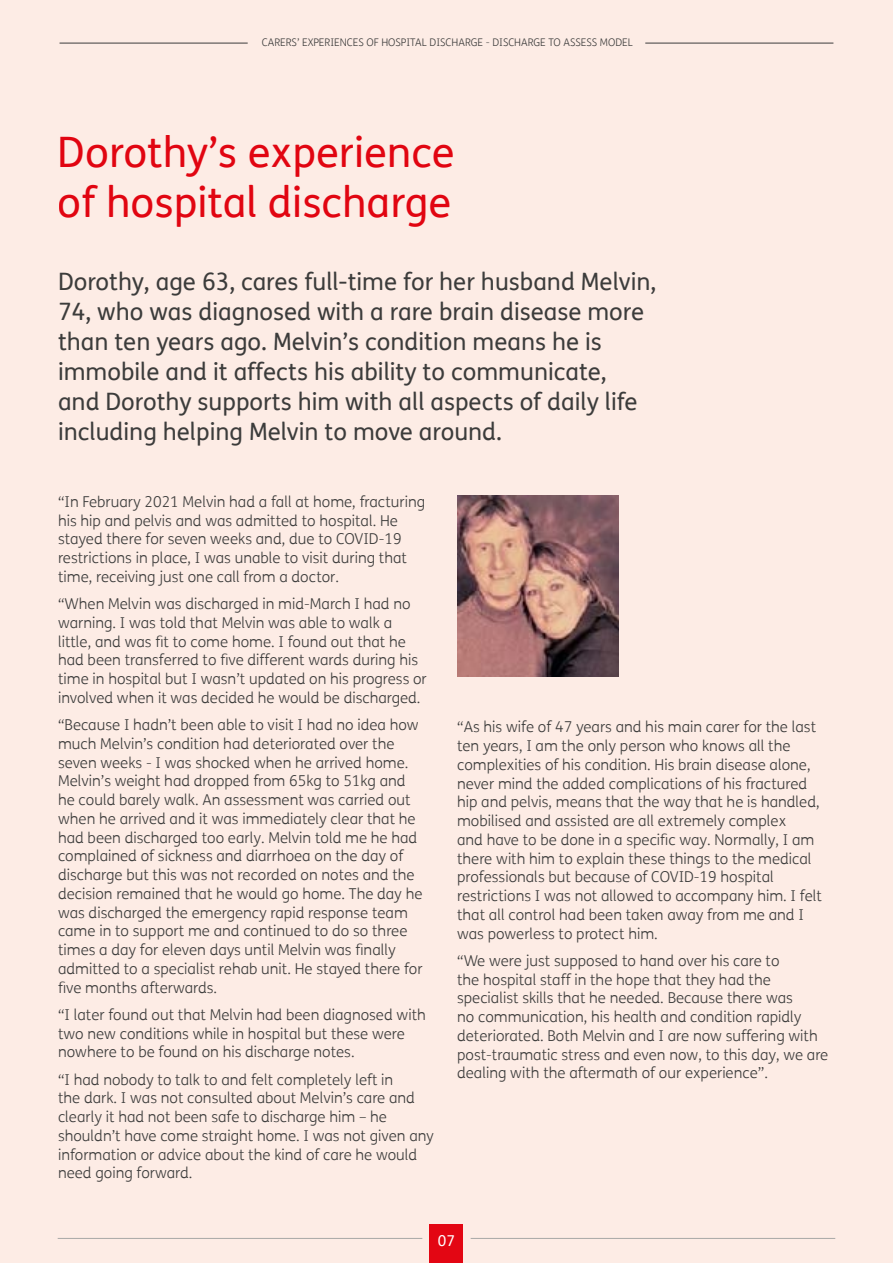
<style>
.page{position:relative;width:893px;height:1263px;background:#fdece5}
.page>*{position:absolute;margin:0;border:0;box-sizing:border-box;transform-origin:0 0}
.t1{font:42px/50.4px "FS Me";color:#e30613}
.t2{font:24px/30px "FS Me";color:#3c3c3b}
.t3{font:300 15px/18.8px "FS Me";color:#3c3c3b}
.t4{font:15px "FS Me";color:#fff}
.t5{font:300 10.5px "FS Me";color:#3c3c3b}
</style>
<div class="page">
<img style="left:457px;top:496px;width:162px;height:180px">
<div style="left:430px;top:1224px;width:33px;height:39px;background:#e30613"></div>
<hr style="left:58px;top:1238px;width:364px;height:1px;background:#a8a8a7">
<hr style="left:471px;top:1238px;width:364px;height:1px;background:#a8a8a7">
<hr style="left:60px;top:43px;width:188px;height:1px;background:#3c3c3b">
<hr style="left:645px;top:43px;width:188px;height:1px;background:#3c3c3b">
<p class="t5" style="left:262px;top:35px;width:373px">CARERS’ EXPERIENCES OF HOSPITAL DISCHARGE - DISCHARGE TO ASSESS MODEL</p>
<h1 class="t1" style="left:58px;top:126px;width:399px">Dorothy’s experience of hospital discharge</h1>
<p class="t2" style="left:58px;top:266px;width:600px">Dorothy, age 63, cares full-time for her husband Melvin, 74, who was diagnosed with a rare brain disease more than ten years ago. Melvin’s condition means he is immobile and it affects his ability to communicate,<br>and Dorothy supports him with all aspects of daily life including helping Melvin to move around.</p>
<p class="t3" style="left:58px;top:492px;width:369px">“In February 2021 Melvin had a fall at home, fracturing his hip and pelvis and was admitted to hospital. He stayed there for seven weeks and, due to COVID-19 restrictions in place, I was unable to visit during that time, receiving just one call from a doctor.</p>
<p class="t3" style="left:58px;top:594px;width:370px">“When Melvin was discharged in mid-March I had no warning. I was told that Melvin was able to walk a little, and was fit to come home. I found out that he had been transferred to five different wards during his time in hospital but I wasn’t updated on his progress or involved when it was decided he would be discharged.</p>
<p class="t3" style="left:58px;top:715px;width:366px">“Because I hadn’t been able to visit I had no idea how much Melvin’s condition had deteriorated over the seven weeks - I was shocked when he arrived home.<br>Melvin’s weight had dropped from 65kg to 51kg and he could barely walk. An assessment was carried out when he arrived and it was immediately clear that he had been discharged too early. Melvin told me he had complained of sickness and diarrhoea on the day of discharge but this was not recorded on notes and the decision remained that he would go home. The day he was discharged the emergency rapid response team came in to support me and continued to do so three times a day for eleven days until Melvin was finally admitted to a specialist rehab unit. He stayed there for five months afterwards.</p>
<p class="t3" style="left:58px;top:1005px;width:369px">“I later found out that Melvin had been diagnosed with two new conditions while in hospital but these were nowhere to be found on his discharge notes.</p>
<p class="t3" style="left:58px;top:1070px;width:377px">“I had nobody to talk to and felt completely left in<br>the dark. I was not consulted about Melvin’s care and clearly it had not been safe to discharge him – he shouldn’t have come straight home. I was not given any information or advice about the kind of care he would need going forward.</p>
<p class="t3" style="left:457px;top:717px;width:366px">“As his wife of 47 years and his main carer for the last ten years, I am the only person who knows all the complexities of his condition. His brain disease alone, never mind the added complications of his fractured hip and pelvis, means that the way that he is handled, mobilised and assisted are all extremely complex<br>and have to be done in a specific way. Normally, I am there with him to explain these things to the medical professionals but because of COVID-19 hospital restrictions I was not allowed to accompany him. I felt that all control had been taken away from me and I was powerless to protect him.</p>
<p class="t3" style="left:457px;top:951px;width:373px">“We were just supposed to hand over his care to<br>the hospital staff in the hope that they had the specialist skills that he needed. Because there was<br>no communication, his health and condition rapidly deteriorated. Both Melvin and I are now suffering with post-traumatic stress and even now, to this day, we are dealing with the aftermath of our experience”.</p>
<p class="t4" style="left:438px;top:1230px;width:19px">07</p>
</div>
